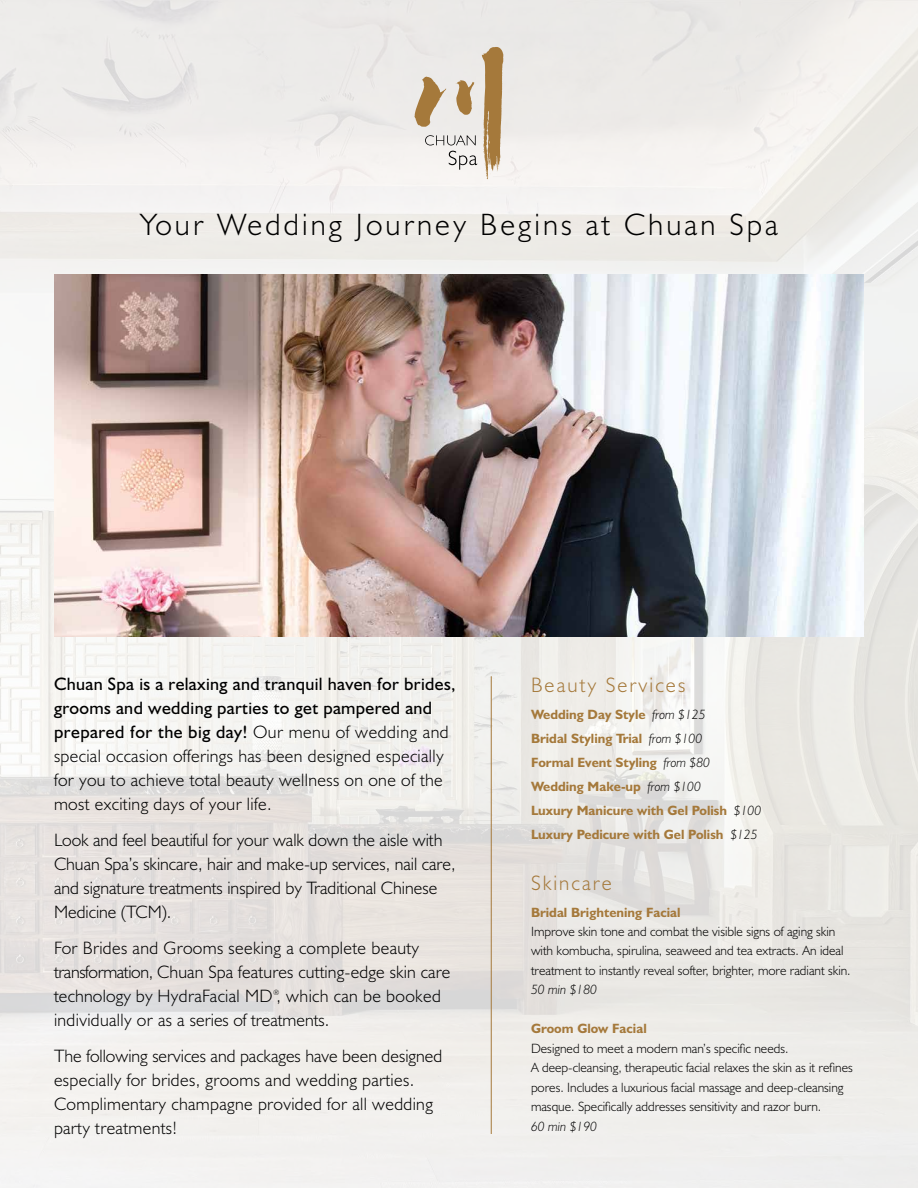
<style>
.page{position:relative;width:918px;height:1188px;background:#fff}
.page>*{position:absolute;margin:0;border:0;box-sizing:border-box;transform-origin:0 0}
.t1{font:300 31.05px "Humanist 521 BT";letter-spacing:.1em;color:#000}
.t2{font:300 21px "Humanist 521 BT";letter-spacing:.1em;color:#a5793b}
.t3{font:300 18px/24px "Humanist 521 BT";letter-spacing:.02em;color:#000}
.t4{font:300 18px/24px "Humanist 521 BT";color:#000}
.t5{font:300 13.5px/19.5px "Humanist 521 BT";color:#000}
.t6{font:700 13.5px/24px "Humanist 521 BT";color:#a5793b}
.t7{font:italic 300 13.5px "Humanist 521 BT";color:#000}
.t8{font:300 7.5px "Humanist 521 BT";color:#000}
.s1{font-weight:400}
.s2{font-weight:300;font-style:italic;color:#000}
</style>
<div class="page">
<img style="left:0;top:0;width:918px;height:1188px">
<img style="left:54px;top:274px;width:810px;height:363px">
<svg style="left:414px;top:46px;width:90px;height:133px"></svg>
<hr style="left:491px;top:676px;width:1px;height:458px;background:#a5793b">
<h1 class="t1" style="left:140px;top:205px;width:639px">Your Wedding Journey Begins at Chuan Spa</h1>
<p class="t3" style="left:54px;top:672px;width:403px"><span class="s1">Chuan Spa is a relaxing and tranquil haven for brides, grooms and wedding parties to get pampered and prepared for the big day!</span> Our menu of wedding and special occasion offerings has been designed especially for you to achieve total beauty wellness on one of the most exciting days of your life.</p>
<p class="t4" style="left:54px;top:827px;width:403px">Look and feel beautiful for your walk down the aisle with Chuan Spa’s skincare, hair and make-up services, nail care, and signature treatments inspired by Traditional Chinese Medicine (TCM).</p>
<p class="t3" style="left:54px;top:935px;width:398px">For Brides and Grooms seeking a complete beauty transformation, Chuan Spa features cutting-edge skin care technology by HydraFacial MD , which can be booked</p>
<p class="t8" style="left:273px;top:987px;width:8px">®</p>
<p class="t4" style="left:54px;top:1002px;width:390px;line-height:36px">individually or as a series of treatments.<br>The following services and packages have been designed</p>
<p class="t3" style="left:54px;top:1068px;width:380px">especially for brides, grooms and wedding parties.<br>Complimentary champagne provided for all wedding party treatments!</p>
<p class="t2" style="left:531px;top:672px;width:156px">Beauty Services</p>
<p class="t6" style="left:531px;top:702px;width:232px">Wedding Day Style <span class="s2">from $125<br></span>Bridal Styling Trial <span class="s2">from $100<br></span>Formal Event Styling <span class="s2">from $80<br></span>Wedding Make-up <span class="s2">from $100<br></span>Luxury Manicure with Gel Polish <span class="s2">$100<br></span>Luxury Pedicure with Gel Polish <span class="s2">$125</span></p>
<p class="t2" style="left:531px;top:869px;width:82px">Skincare</p>
<p class="t6" style="left:531px;top:900px;width:151px">Bridal Brightening Facial</p>
<p class="t5" style="left:531px;top:921px;width:321px">Improve skin tone and combat the visible signs of aging skin with kombucha, spirulina, seaweed and tea extracts. An ideal treatment to instantly reveal softer, brighter, more radiant skin.</p>
<p class="t7" style="left:531px;top:982px;width:68px">50 min $180</p>
<p class="t6" style="left:531px;top:1017px;width:117px">Groom Glow Facial</p>
<p class="t5" style="left:531px;top:1038px;width:323px">Designed to meet a modern man’s specific needs.<br>A deep-cleansing, therapeutic facial relaxes the skin as it refines pores. Includes a luxurious facial massage and deep-cleansing masque. Specifically addresses sensitivity and razor burn.</p>
<p class="t7" style="left:531px;top:1118px;width:68px">60 min $190</p>
</div>
